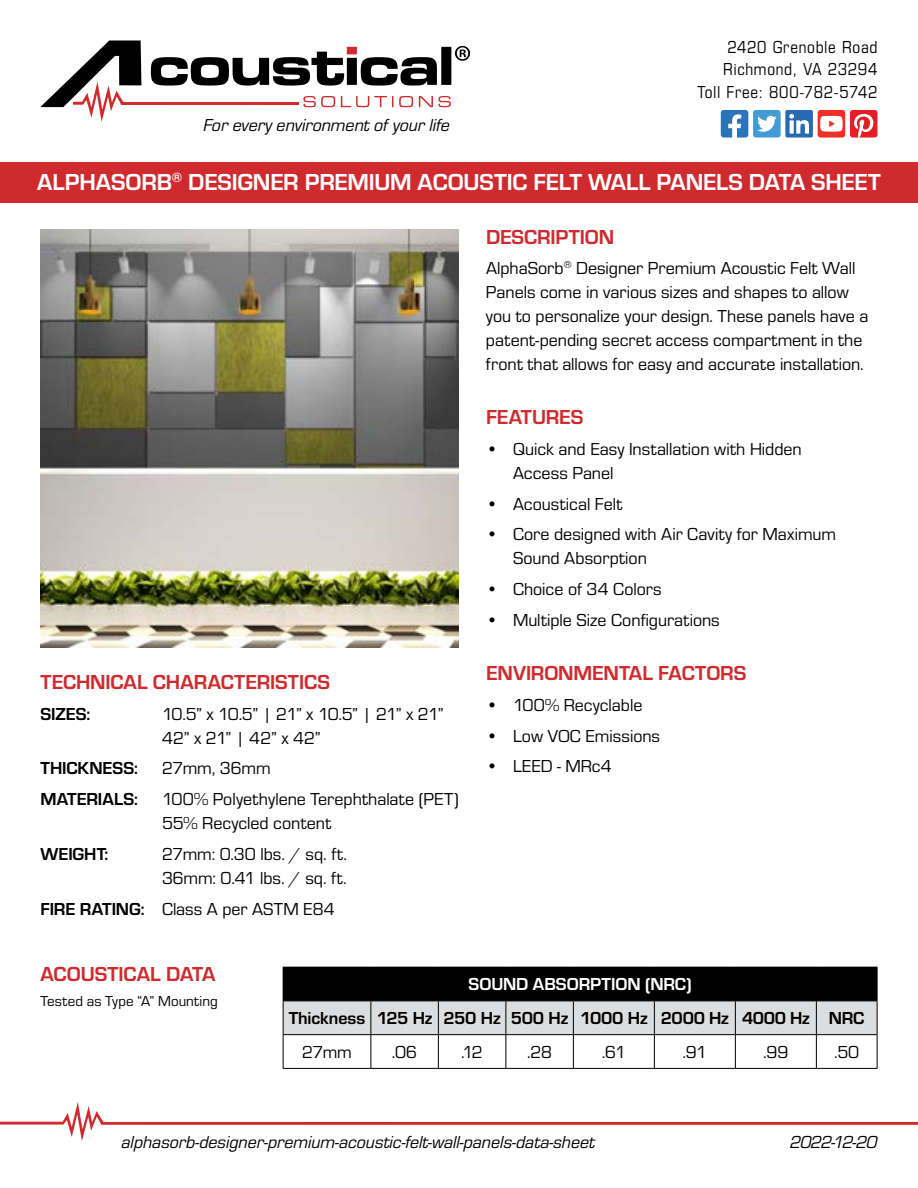
<style>
.page{position:relative;width:918px;height:1188px;background:#fff}
.page>*{position:absolute;margin:0;border:0;box-sizing:border-box;transform-origin:0 0}
.t1{font:700 24px "Eurostile";letter-spacing:-.01em;color:#fff}
.t2{font:700 21px "Eurostile";letter-spacing:-.005em;color:#cf2b2f}
.t3{font:18px/24px "Eurostile";color:#000}
.t4{font:italic 18px "Eurostile";letter-spacing:-.005em;color:#000}
.t5{font:700 18px "Eurostile";letter-spacing:-.01em;color:#000}
.t6{font:18px/22.5px "Eurostile Con";letter-spacing:.035em;color:#000;text-align:right}
.t7{font:18px/24px "Eurostile";letter-spacing:-.045em;color:#000}
.t8{font:700 18px "Eurostile";letter-spacing:-.005em;color:#fff}
.t9{font:15px "Eurostile";letter-spacing:.01em;color:#000}
.s1{font-weight:700}
</style>
<div class="page">
<svg style="left:0;top:1102px;width:918px;height:39px"></svg>
<svg style="left:721px;top:110px;width:156px;height:28px"></svg>
<div style="left:0;top:162px;width:918px;height:40px;background:#cf2b2f"></div>
<svg style="left:40px;top:40px;width:430px;height:82px"></svg>
<img style="left:40px;top:230px;width:419px;height:418px">
<div style="left:283px;top:967px;width:594px;height:34px;background:#000"></div>
<div style="left:284px;top:1002px;width:593px;height:32px;background:#dcddde"></div>
<hr style="left:816px;top:967px;width:62px;height:1px;background:#000">
<hr style="left:877px;top:968px;width:1px;height:33px;background:#000">
<hr style="left:283px;top:1001px;width:88px;height:1px;background:#000">
<hr style="left:283px;top:1001px;width:1px;height:33px;background:#000">
<hr style="left:371px;top:1001px;width:67px;height:1px;background:#000">
<hr style="left:370px;top:1001px;width:1px;height:33px;background:#000">
<hr style="left:438px;top:1001px;width:68px;height:1px;background:#000">
<hr style="left:438px;top:1001px;width:1px;height:33px;background:#000">
<hr style="left:506px;top:1001px;width:67px;height:1px;background:#000">
<hr style="left:506px;top:1001px;width:1px;height:33px;background:#000">
<hr style="left:573px;top:1001px;width:81px;height:1px;background:#000">
<hr style="left:573px;top:1001px;width:1px;height:33px;background:#000">
<hr style="left:654px;top:1001px;width:81px;height:1px;background:#000">
<hr style="left:654px;top:1001px;width:1px;height:33px;background:#000">
<hr style="left:735px;top:1001px;width:81px;height:1px;background:#000">
<hr style="left:735px;top:1001px;width:1px;height:33px;background:#000">
<hr style="left:816px;top:1001px;width:62px;height:1px;background:#000">
<hr style="left:816px;top:1001px;width:1px;height:33px;background:#000">
<hr style="left:877px;top:1001px;width:1px;height:33px;background:#000">
<hr style="left:283px;top:1034px;width:88px;height:1px;background:#000">
<hr style="left:283px;top:1035px;width:1px;height:33px;background:#000">
<hr style="left:371px;top:1034px;width:67px;height:1px;background:#000">
<hr style="left:370px;top:1035px;width:1px;height:33px;background:#000">
<hr style="left:438px;top:1034px;width:68px;height:1px;background:#000">
<hr style="left:438px;top:1035px;width:1px;height:33px;background:#000">
<hr style="left:506px;top:1034px;width:67px;height:1px;background:#000">
<hr style="left:506px;top:1035px;width:1px;height:33px;background:#000">
<hr style="left:573px;top:1034px;width:81px;height:1px;background:#000">
<hr style="left:573px;top:1035px;width:1px;height:33px;background:#000">
<hr style="left:654px;top:1034px;width:81px;height:1px;background:#000">
<hr style="left:654px;top:1035px;width:1px;height:33px;background:#000">
<hr style="left:735px;top:1034px;width:81px;height:1px;background:#000">
<hr style="left:735px;top:1035px;width:1px;height:33px;background:#000">
<hr style="left:816px;top:1034px;width:62px;height:1px;background:#000">
<hr style="left:816px;top:1035px;width:1px;height:33px;background:#000">
<hr style="left:877px;top:1035px;width:1px;height:33px;background:#000">
<hr style="left:283px;top:1068px;width:88px;height:1px;background:#000">
<hr style="left:371px;top:1068px;width:67px;height:1px;background:#000">
<hr style="left:438px;top:1068px;width:68px;height:1px;background:#000">
<hr style="left:506px;top:1068px;width:67px;height:1px;background:#000">
<hr style="left:573px;top:1068px;width:81px;height:1px;background:#000">
<hr style="left:654px;top:1068px;width:81px;height:1px;background:#000">
<hr style="left:735px;top:1068px;width:81px;height:1px;background:#000">
<hr style="left:816px;top:1068px;width:62px;height:1px;background:#000">
<p class="t4" style="left:204px;top:113px;width:248px">For every environment of your life</p>
<p class="t6" style="left:697px;top:34px;width:182px">2420 Grenoble Road<br>Richmond, VA 23294<br>Toll Free: 800-782-5742</p>
<h1 class="t1" style="left:37px;top:165px;width:845px">ALPHASORB<sup>®</sup> DESIGNER PREMIUM ACOUSTIC FELT WALL PANELS DATA SHEET</h1>
<p class="t2" style="left:40px;top:667px;width:291px">TECHNICAL CHARACTERISTICS</p>
<p class="t5" style="left:40px;top:701px;width:51px">SIZES:</p>
<p class="t7" style="left:162px;top:701px;width:283px">10.5” x 10.5” | 21” x 10.5” | 21” x 21”<br>42” x 21” | 42” x 42”</p>
<p class="t5" style="left:40px;top:756px;width:99px">THICKNESS:</p>
<p class="t3" style="left:162px;top:756px;width:110px">27mm, 36mm</p>
<p class="t5" style="left:40px;top:786px;width:99px">MATERIALS:</p>
<p class="t3" style="left:162px;top:786px;width:298px">100% Polyethylene Terephthalate (PET)<br>55% Recycled content</p>
<p class="t5" style="left:40px;top:841px;width:69px">WEIGHT:</p>
<p class="t3" style="left:162px;top:841px;width:186px">27mm: 0.30 lbs. / sq. ft.<br>36mm: 0.41 lbs. / sq. ft.</p>
<p class="t3" style="left:40px;top:896px;width:296px"><span class="s1">FIRE RATING:</span> Class A per ASTM E84</p>
<p class="t2" style="left:486px;top:221px;width:130px">DESCRIPTION</p>
<p class="t3" style="left:486px;top:255px;width:384px">AlphaSorb<sup>®</sup> Designer Premium Acoustic Felt Wall Panels come in various sizes and shapes to allow you to personalize your design. These panels have a patent-pending secret access compartment in the front that allows for easy and accurate installation.</p>
<p class="t2" style="left:486px;top:402px;width:99px">FEATURES</p>
<p class="t3" style="left:513px;top:436px;width:290px;text-indent:-27px">• Quick and Easy Installation with Hidden<br>Access Panel</p>
<p class="t3" style="left:486px;top:491px;width:138px">• Acoustical Felt</p>
<p class="t3" style="left:513px;top:522px;width:325px;text-indent:-27px">• Core designed with Air Cavity for Maximum<br>Sound Absorption</p>
<p class="t3" style="left:486px;top:576px;width:177px">• Choice of 34 Colors</p>
<p class="t3" style="left:486px;top:607px;width:235px">• Multiple Size Configurations</p>
<p class="t2" style="left:486px;top:658px;width:262px">ENVIRONMENTAL FACTORS</p>
<p class="t3" style="left:486px;top:692px;width:158px">• 100% Recyclable</p>
<p class="t3" style="left:486px;top:723px;width:176px">• Low VOC Emissions</p>
<p class="t3" style="left:486px;top:753px;width:127px">• LEED - MRc4</p>
<p class="t2" style="left:40px;top:959px;width:177px">ACOUSTICAL DATA</p>
<p class="t9" style="left:40px;top:990px;width:179px">Tested as Type “A” Mounting</p>
<p class="t8" style="left:469px;top:971px;width:225px">SOUND ABSORPTION (NRC)</p>
<p class="t5" style="left:289px;top:1005px;width:577px">Thickness 125 Hz 250 Hz 500 Hz 1000 Hz 2000 Hz 4000 Hz NRC</p>
<p class="t3" style="left:302px;top:1039px;width:51px">27mm</p>
<p class="t3" style="left:392px;top:1039px;width:27px">.06</p>
<p class="t3" style="left:461px;top:1039px;width:23px">.12</p>
<p class="t3" style="left:527px;top:1039px;width:27px">.28</p>
<p class="t3" style="left:602px;top:1039px;width:26px">.61</p>
<p class="t3" style="left:682px;top:1039px;width:26px">.91</p>
<p class="t3" style="left:763px;top:1039px;width:27px">.99</p>
<p class="t3" style="left:834px;top:1039px;width:27px">.50</p>
<p class="t4" style="left:122px;top:1130px;width:475px">alphasorb-designer-premium-acoustic-felt-wall-panels-data-sheet</p>
<p class="t4" style="left:790px;top:1130px;width:89px">2022-12-20</p>
</div>
